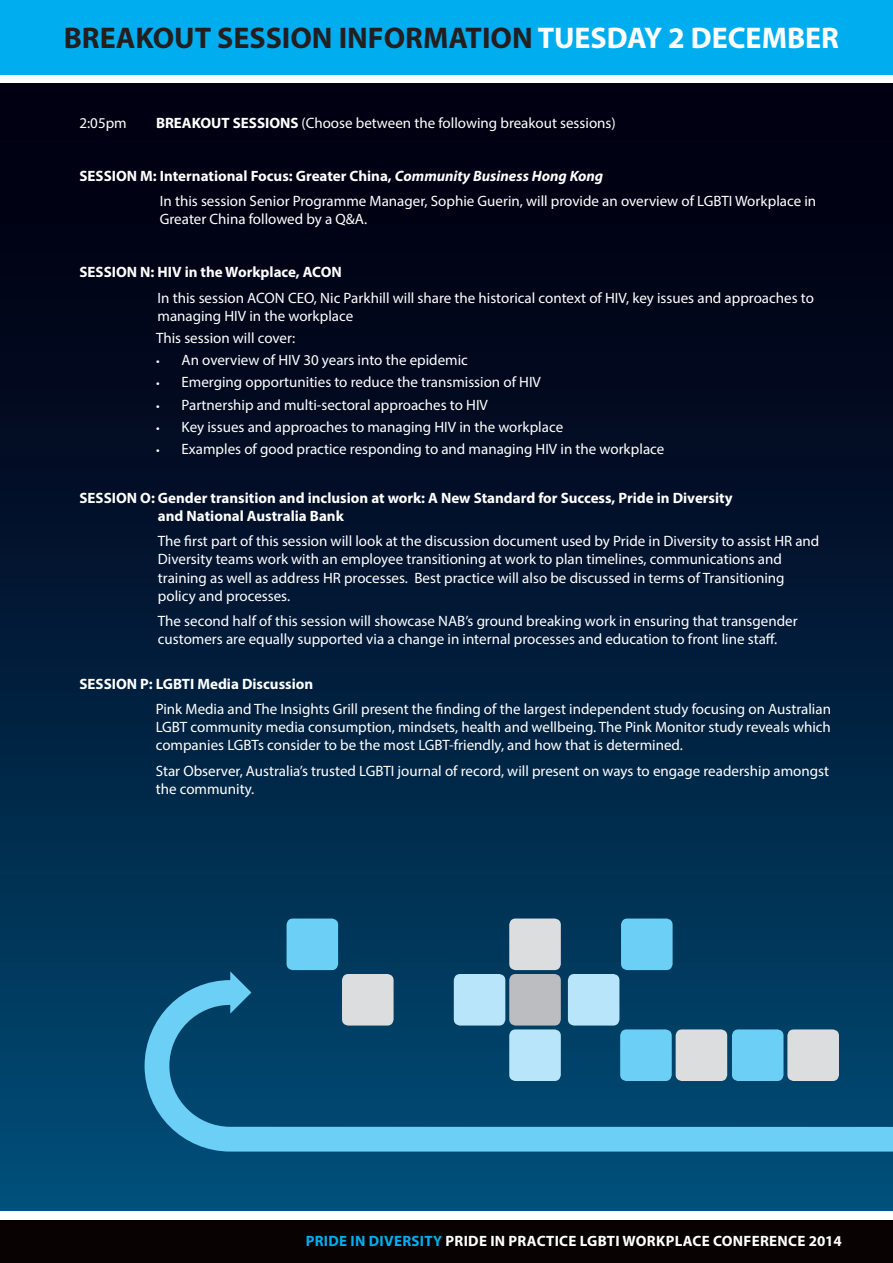
<style>
.page{position:relative;width:893px;height:1263px;background:#fff}
.page>*{position:absolute;margin:0;border:0;box-sizing:border-box;transform-origin:0 0}
.t1{font:700 30px "Myriad Pro";color:#231f20}
.t2{font:15px/18px "Myriad Pro";color:#fff}
.t3{font:700 15px/18px "Myriad Pro";color:#fff}
.t4{font:700 15px "Myriad Pro";letter-spacing:.02em;color:#fff}
.s1{color:#fff}
.s2{font-weight:700}
.s3{font-weight:700;font-style:italic}
.s4{font-size:12.75px}
.s5{color:#00aeef}
</style>
<div class="page">
<div style="left:0;top:0;width:893px;height:74px;background:#00aeef"></div>
<div style="left:0;top:1220px;width:893px;height:43px;background:#080302"></div>
<div style="left:0;top:83px;width:893px;height:1127px;background:linear-gradient(to bottom,#010004,#014b76)"></div>
<svg style="left:0;top:83px;width:1px;height:1127px"></svg>
<div style="left:621px;top:918px;width:52px;height:52px;background:#6bcff6;border-radius:6px"></div>
<div style="left:509px;top:918px;width:52px;height:52px;background:#dcdddf;border-radius:6px"></div>
<div style="left:287px;top:918px;width:51px;height:52px;background:#6bcff6;border-radius:6px"></div>
<svg style="left:145px;top:971px;width:748px;height:180px;background:#2f7195"></svg>
<h1 class="t1" style="left:64px;top:18px;width:777px">BREAKOUT SESSION INFORMATION <span class="s1">TUESDAY 2 DECEMBER</span></h1>
<p class="t2" style="left:80px;top:113px;width:49px">2:05pm</p>
<p class="t2" style="left:156px;top:113px;width:461px"><span class="s2">BREAKOUT SESSIONS</span> (Choose between the following breakout sessions)</p>
<p class="t2" style="left:160px;top:163px;width:658px;line-height:25.5px;text-indent:-80px"><span class="s2">SESSION M: International Focus: Greater China,</span> <span class="s3">Community Business Hong Kong<br></span>In this session Senior Programme Manager, Sophie Guerin, will provide an overview of LGBTI Workplace in</p>
<p class="t2" style="left:160px;top:210px;width:209px">Greater China followed by a Q&amp;A.</p>
<p class="t3" style="left:80px;top:263px;width:264px">SESSION N: HIV in the Workplace, ACON</p>
<p class="t2" style="left:158px;top:288px;width:658px">In this session ACON CEO, Nic Parkhill will share the historical context of HIV, key issues and approaches to managing HIV in the workplace</p>
<p class="t2" style="left:156px;top:329px;width:141px">This session will cover:</p>
<p class="t2" style="left:156px;top:351px;width:313px"><span class="s4">•</span> An overview of HIV 30 years into the epidemic</p>
<p class="t2" style="left:156px;top:373px;width:386px"><span class="s4">•</span> Emerging opportunities to reduce the transmission of HIV</p>
<p class="t2" style="left:156px;top:395px;width:333px"><span class="s4">•</span> Partnership and multi-sectoral approaches to HIV</p>
<p class="t2" style="left:156px;top:418px;width:409px"><span class="s4">•</span> Key issues and approaches to managing HIV in the workplace</p>
<p class="t2" style="left:156px;top:440px;width:510px"><span class="s4">•</span> Examples of good practice responding to and managing HIV in the workplace</p>
<p class="t3" style="left:158px;top:488px;width:576px;text-indent:-78px">SESSION O: Gender transition and inclusion at work: A New Standard for Success, Pride in Diversity and National Australia Bank</p>
<p class="t2" style="left:158px;top:532px;width:663px">The first part of this session will look at the discussion document used by Pride in Diversity to assist HR and Diversity teams work with an employee transitioning at work to plan timelines, communications and training as well as address HR processes. Best practice will also be discussed in terms of Transitioning policy and processes.</p>
<p class="t2" style="left:158px;top:612px;width:641px">The second half of this session will showcase NAB’s ground breaking work in ensuring that transgender customers are equally supported via a change in internal processes and education to front line staff.</p>
<p class="t3" style="left:80px;top:674px;width:235px">SESSION P: LGBTI Media Discussion</p>
<p class="t2" style="left:156px;top:700px;width:677px;text-align:justify">Pink Media and The Insights Grill present the finding of the largest independent study focusing on Australian LGBT community media consumption, mindsets, health and wellbeing. The Pink Monitor study reveals which companies LGBTs consider to be the most LGBT-friendly, and how that is determined.</p>
<p class="t2" style="left:156px;top:761px;width:675px">Star Observer, Australia’s trusted LGBTI journal of record, will present on ways to engage readership amongst the community.</p>
<p class="t4" style="left:306px;top:1231px;width:538px"><span class="s5">PRIDE IN DIVERSITY</span> PRIDE IN PRACTICE LGBTI WORKPLACE CONFERENCE 2014</p>
</div>
